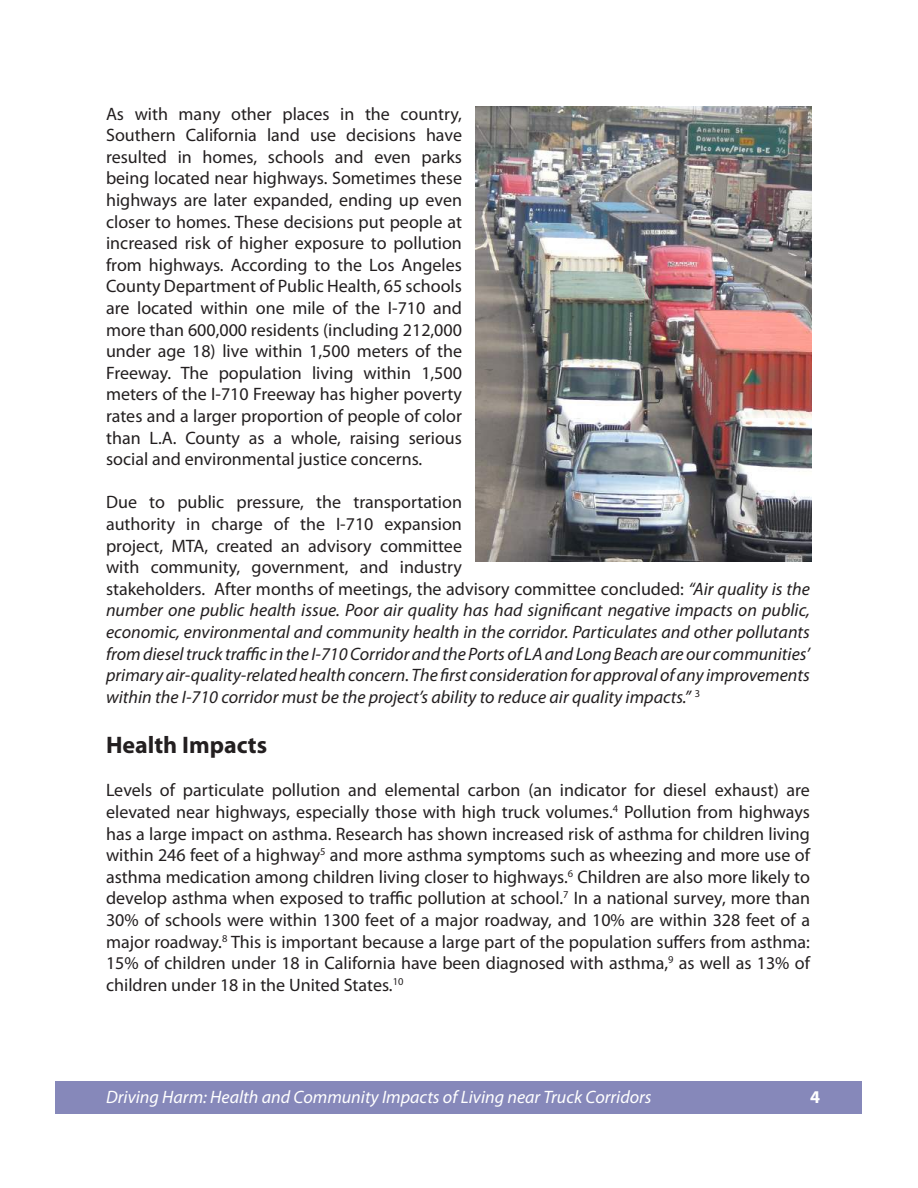
<style>
.page{position:relative;width:918px;height:1188px;background:#fff}
.page>*{position:absolute;margin:0;border:0;box-sizing:border-box;transform-origin:0 0}
.t1{font:700 24px "Myriad Pro";color:#231f20}
.t2{font:18px/21.6px "Myriad Pro";color:#231f20;text-align:justify}
.t3{font:italic 18px/21.6px "Myriad Pro";color:#231f20}
.t4{font:italic 18px "Myriad Pro";color:#fff}
.t5{font:700 18px "Myriad Pro";color:#fff}
.s1{font-style:normal}
</style>
<div class="page">
<div style="left:56px;top:1082px;width:806px;height:32px;background:#8688ba"></div>
<img style="left:475px;top:106px;width:336px;height:456px">
<p class="t2" style="left:106px;top:102px;width:357px">As with many other places in the country, Southern California land use decisions have resulted in homes, schools and even parks being located near highways. Sometimes these highways are later expanded, ending up even closer to homes. These decisions put people at increased risk of higher exposure to pollution from highways. According to the Los Angeles County Department of Public Health, 65 schools are located within one mile of the I-710 and more than 600,000 residents (including 212,000 under age 18) live within 1,500 meters of the Freeway. The population living within 1,500 meters of the I-710 Freeway has higher poverty rates and a larger proportion of people of color than L.A. County as a whole, raising serious social and environmental justice concerns.</p>
<p class="t3" style="left:106px;top:491px;width:705px"><span class="s1">Due to public pressure, the transportation<br>authority in charge of the I-710 expansion<br>project, MTA, created an advisory committee<br>with community, government, and industry<br>stakeholders. After months of meetings, the advisory committee concluded:</span> “Air quality is the number one public health issue. Poor air quality has had significant negative impacts on public, economic, environmental and community health in the corridor. Particulates and other pollutants from diesel truck traffic in the I-710 Corridor and the Ports of LA and Long Beach are our communities’ primary air-quality-related health concern. The first consideration for approval of any improvements within the I-710 corridor must be the project’s ability to reduce air quality impacts.” <sup>3</sup></p>
<h1 class="t1" style="left:106px;top:729px;width:163px">Health Impacts</h1>
<p class="t2" style="left:106px;top:779px;width:705px">Levels of particulate pollution and elemental carbon (an indicator for diesel exhaust) are elevated near highways, especially those with high truck volumes.<sup>4</sup> Pollution from highways has a large impact on asthma. Research has shown increased risk of asthma for children living within 246 feet of a highway<sup>5</sup> and more asthma symptoms such as wheezing and more use of asthma medication among children living closer to highways.<sup>6</sup> Children are also more likely to develop asthma when exposed to traffic pollution at school.<sup>7</sup> In a national survey, more than 30% of schools were within 1300 feet of a major roadway, and 10% are within 328 feet of a major roadway.<sup>8</sup> This is important because a large part of the population suffers from asthma:<br>15% of children under 18 in California have been diagnosed with asthma,<sup>9</sup> as well as 13% of children under 18 in the United States.<sup>10</sup></p>
<p class="t4" style="left:106px;top:1085px;width:547px">Driving Harm: Health and Community Impacts of Living near Truck Corridors</p>
<p class="t5" style="left:810px;top:1085px;width:11px">4</p>
</div>
